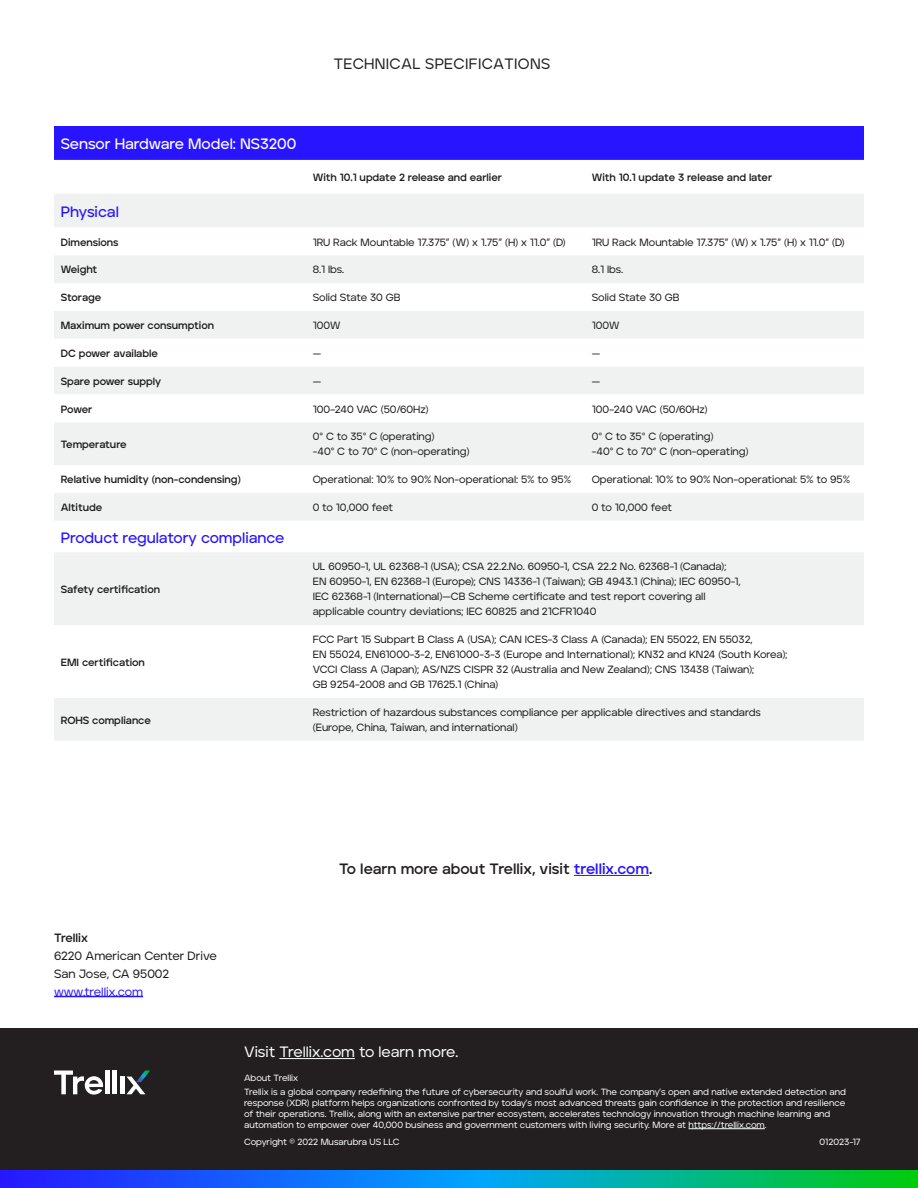
<style>
.page{position:relative;width:918px;height:1188px;background:#fff}
.page>*{position:absolute;margin:0;border:0;box-sizing:border-box;transform-origin:0 0}
.HEADING_3_-_Bold_-_1{font:15px "Aventa Variable";color:#231f20}
.TABLE__HEADER_1_-_Se{font:15px "Aventa Variable";letter-spacing:-.005em;color:#2814ff}
.t1{font:500 15px "Aventa";color:#fff}
.TABLE__HEADER_1_-_Se-2{font:15px "Aventa Variable";color:#fff}
.t2{font:500 15px "Aventa";letter-spacing:.02em;color:#231f20}
.t3{font:12px/18px "Aventa Variable";color:#1a1a1a}
.t4{font:12px "Aventa Variable";color:#2814ff}
.TABLE__BODY_-_Med{font:10.5px/15px "Aventa Variable";color:#1a1a1a}
.TABLE__HEADER_2_-_Bo{font:10.5px "Aventa Variable";letter-spacing:-.005em;color:#1a1a1a}
.t5{font:500 9px/10.8px "Aventa";letter-spacing:-.005em;color:#fff}
.s1{color:#2814ff}
</style>
<div class="page">
<hr style="left:54px;top:996px;width:89px;height:1px;background:#2814ff">
<div style="left:0;top:1028px;width:918px;height:160px;background:#231f20"></div>
<svg style="left:54px;top:1071px;width:49px;height:24px"></svg>
<hr style="left:105px;top:1071px;width:4px;height:23px;background:#fff">
<hr style="left:113px;top:1071px;width:4px;height:23px;background:#fff">
<hr style="left:120px;top:1077px;width:4px;height:17px;background:#fff">
<svg style="left:127px;top:1071px;width:23px;height:23px"></svg>
<svg style="left:0;top:1170px;width:918px;height:18px;background:#0a88c4"></svg>
<hr style="left:279px;top:1058px;width:76px;height:1px;background:#fff">
<hr style="left:689px;top:1128px;width:76px;height:1px;background:#fff">
<div style="left:54px;top:126px;width:810px;height:34px;background:#2814ff"></div>
<div style="left:54px;top:194px;width:810px;height:89px;background:#eff2f1"></div>
<svg style="left:54px;top:227px;width:810px;height:28px"></svg>
<div style="left:54px;top:311px;width:810px;height:430px;background:#eff2f1"></div>
<svg style="left:54px;top:339px;width:810px;height:359px"></svg>
<hr style="left:574px;top:875px;width:75px;height:1px;background:#2814ff">
<h1 class="t2" style="left:334px;top:55px;width:218px">TECHNICAL SPECIFICATIONS</h1>
<p class="TABLE__HEADER_1_-_Se-2" style="left:61px;top:135px;width:237px">Sensor Hardware Model: NS3200</p>
<p class="TABLE__HEADER_2_-_Bo" style="left:313px;top:171px;width:191px">With 10.1 update 2 release and earlier</p>
<p class="TABLE__HEADER_2_-_Bo" style="left:592px;top:171px;width:182px">With 10.1 update 3 release and later</p>
<p class="TABLE__HEADER_1_-_Se" style="left:61px;top:202px;width:60px">Physical</p>
<p class="TABLE__HEADER_2_-_Bo" style="left:61px;top:235px;width:59px">Dimensions</p>
<p class="TABLE__BODY_-_Med" style="left:313px;top:234px;width:254px">1RU Rack Mountable 17.375” (W) x 1.75” (H) x 11.0” (D)</p>
<p class="TABLE__BODY_-_Med" style="left:592px;top:234px;width:254px">1RU Rack Mountable 17.375” (W) x 1.75” (H) x 11.0” (D)</p>
<p class="TABLE__HEADER_2_-_Bo" style="left:61px;top:263px;width:38px">Weight</p>
<p class="TABLE__BODY_-_Med" style="left:313px;top:262px;width:33px">8.1 lbs.</p>
<p class="TABLE__BODY_-_Med" style="left:592px;top:262px;width:33px">8.1 lbs.</p>
<p class="TABLE__HEADER_2_-_Bo" style="left:61px;top:291px;width:42px">Storage</p>
<p class="TABLE__BODY_-_Med" style="left:313px;top:290px;width:89px">Solid State 30 GB</p>
<p class="TABLE__BODY_-_Med" style="left:592px;top:290px;width:89px">Solid State 30 GB</p>
<p class="TABLE__HEADER_2_-_Bo" style="left:61px;top:319px;width:155px">Maximum power consumption</p>
<p class="TABLE__BODY_-_Med" style="left:313px;top:318px;width:29px">100W</p>
<p class="TABLE__BODY_-_Med" style="left:592px;top:318px;width:29px">100W</p>
<p class="TABLE__HEADER_2_-_Bo" style="left:61px;top:347px;width:99px">DC power available</p>
<p class="TABLE__BODY_-_Med" style="left:313px;top:346px;width:10px">—</p>
<p class="TABLE__BODY_-_Med" style="left:592px;top:346px;width:10px">—</p>
<p class="TABLE__HEADER_2_-_Bo" style="left:61px;top:375px;width:102px">Spare power supply</p>
<p class="TABLE__BODY_-_Med" style="left:313px;top:373px;width:10px">—</p>
<p class="TABLE__BODY_-_Med" style="left:592px;top:373px;width:10px">—</p>
<p class="TABLE__HEADER_2_-_Bo" style="left:61px;top:402px;width:33px">Power</p>
<p class="TABLE__BODY_-_Med" style="left:313px;top:401px;width:117px">100–240 VAC (50/60Hz)</p>
<p class="TABLE__BODY_-_Med" style="left:592px;top:401px;width:117px">100–240 VAC (50/60Hz)</p>
<p class="TABLE__HEADER_2_-_Bo" style="left:61px;top:438px;width:67px">Temperature</p>
<p class="TABLE__BODY_-_Med" style="left:313px;top:429px;width:158px">0° C to 35° C (operating)<br>-40° C to 70° C (non-operating)</p>
<p class="TABLE__BODY_-_Med" style="left:592px;top:429px;width:158px">0° C to 35° C (operating)<br>-40° C to 70° C (non-operating)</p>
<p class="TABLE__HEADER_2_-_Bo" style="left:61px;top:473px;width:182px">Relative humidity (non-condensing)</p>
<p class="TABLE__BODY_-_Med" style="left:313px;top:472px;width:260px">Operational: 10% to 90% Non-operational: 5% to 95%</p>
<p class="TABLE__BODY_-_Med" style="left:592px;top:472px;width:260px">Operational: 10% to 90% Non-operational: 5% to 95%</p>
<p class="TABLE__HEADER_2_-_Bo" style="left:61px;top:501px;width:43px">Altitude</p>
<p class="TABLE__BODY_-_Med" style="left:313px;top:500px;width:82px">0 to 10,000 feet</p>
<p class="TABLE__BODY_-_Med" style="left:592px;top:500px;width:82px">0 to 10,000 feet</p>
<p class="TABLE__HEADER_1_-_Se" style="left:61px;top:528px;width:225px">Product regulatory compliance</p>
<p class="TABLE__HEADER_2_-_Bo" style="left:61px;top:583px;width:101px">Safety certification</p>
<p class="TABLE__BODY_-_Med" style="left:313px;top:559px;width:429px">UL 60950-1, UL 62368-1 (USA); CSA 22.2.No. 60950-1, CSA 22.2 No. 62368-1 (Canada); EN 60950-1, EN 62368-1 (Europe); CNS 14336-1 (Taiwan); GB 4943.1 (China); IEC 60950-1, IEC 62368-1 (International)—CB Scheme certificate and test report covering all applicable country deviations; IEC 60825 and 21CFR1040</p>
<p class="TABLE__HEADER_2_-_Bo" style="left:61px;top:656px;width:86px">EMI certification</p>
<p class="TABLE__BODY_-_Med" style="left:313px;top:632px;width:476px">FCC Part 15 Subpart B Class A (USA); CAN ICES-3 Class A (Canada); EN 55022, EN 55032,<br>EN 55024, EN61000-3-2, EN61000-3-3 (Europe and International); KN32 and KN24 (South Korea); VCCI Class A (Japan); AS/NZS CISPR 32 (Australia and New Zealand); CNS 13438 (Taiwan);<br>GB 9254-2008 and GB 17625.1 (China)</p>
<p class="TABLE__HEADER_2_-_Bo" style="left:61px;top:713px;width:92px">ROHS compliance</p>
<p class="TABLE__BODY_-_Med" style="left:313px;top:705px;width:450px">Restriction of hazardous substances compliance per applicable directives and standards (Europe, China, Taiwan, and international)</p>
<p class="t3" style="left:54px;top:928px;width:164px">Trellix<br>6220 American Center Drive<br>San Jose, CA 95002</p>
<p class="t4" style="left:54px;top:984px;width:91px">www.trellix.com</p>
<p class="HEADING_3_-_Bold_-_1" style="left:339px;top:860px;width:315px">To learn more about Trellix, visit <span class="s1">trellix.com</span>.</p>
<h1 class="t1" style="left:244px;top:1043px;width:216px">Visit Trellix.com to learn more.</h1>
<p class="t5" style="left:244px;top:1071px;width:603px;line-height:14.1px">About Trellix<br>Trellix is a global company redefining the future of cybersecurity and soulful work. The company’s open and native extended detection and</p>
<p class="t5" style="left:244px;top:1098px;width:603px">response (XDR) platform helps organizations confronted by today’s most advanced threats gain confidence in the protection and resilience of their operations. Trellix, along with an extensive partner ecosystem, accelerates technology innovation through machine learning and automation to empower over 40,000 business and government customers with living security. More at https://trellix.com.</p>
<p class="t5" style="left:244px;top:1137px;width:157px">Copyright © 2022 Musarubra US LLC</p>
<p class="t5" style="left:819px;top:1137px;width:43px">012023-17</p>
</div>
